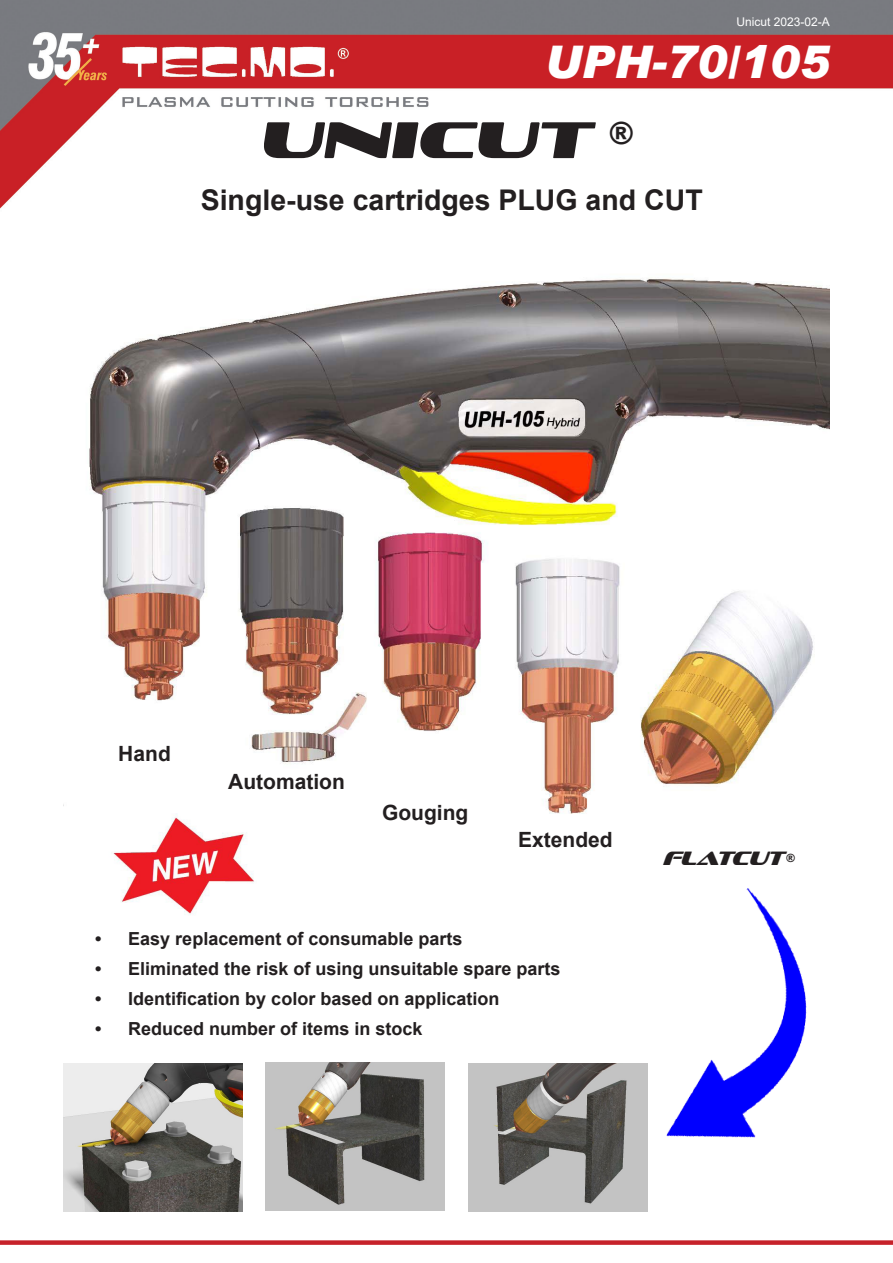
<style>
.page{position:relative;width:893px;height:1263px;background:#fff}
.page>*{position:absolute;margin:0;border:0;box-sizing:border-box;transform-origin:0 0}
.t1{font:italic 52.5px "Sofachrome Rg";color:#231f20}
.t2{font:italic 900 45px "Arial";color:#fff}
.t3{font:700 28.5px "Arial";color:#231f20}
.t4{font:700 21px "Arial";color:#231f20}
.t5{font:italic 19.5px "Sofachrome Rg";color:#231f20;scale:.8 1}
.t6{font:700 18px "Arial";color:#231f20}
.t7{font:12px "Arial";color:#fff}
</style>
<div class="page">
<img style="left:0;top:0;width:893px;height:209px">
<div style="left:0;top:1240px;width:893px;height:5px;background:#c6222a"></div>
<img style="left:89px;top:278px;width:740px;height:536px">
<img style="left:113px;top:814px;width:141px;height:101px">
<img style="left:666px;top:888px;width:141px;height:250px">
<img style="left:64px;top:1063px;width:178px;height:149px">
<img style="left:469px;top:1063px;width:178px;height:149px">
<img style="left:266px;top:1062px;width:178px;height:149px">
<p class="t7" style="left:736px;top:13px;width:95px">Unicut 2023-02-A</p>
<p class="t2" style="left:544px;top:35px;width:287px">UPH-70/105</p>
<h1 class="t1" style="left:259px;top:106px;width:376px">UNICUT <sup>®</sup></h1>
<h3 class="t3" style="left:201px;top:180px;width:504px">Single-use cartridges PLUG and CUT</h3>
<p class="t4" style="left:118px;top:738px;width:54px">Hand</p>
<p class="t4" style="left:228px;top:767px;width:118px">Automation</p>
<p class="t4" style="left:382px;top:798px;width:88px">Gouging</p>
<p class="t4" style="left:518px;top:825px;width:96px">Extended</p>
<p class="t5" style="left:662px;top:846px;width:167px">FLATCUT <sup>®</sup></p>
<p class="t6" style="left:95px;top:926px;width:369px">• Easy replacement of consumable parts</p>
<p class="t6" style="left:95px;top:956px;width:467px">• Eliminated the risk of using unsuitable spare parts</p>
<p class="t6" style="left:95px;top:986px;width:406px">• Identification by color based on application</p>
<p class="t6" style="left:95px;top:1016px;width:329px">• Reduced number of items in stock</p>
</div>
